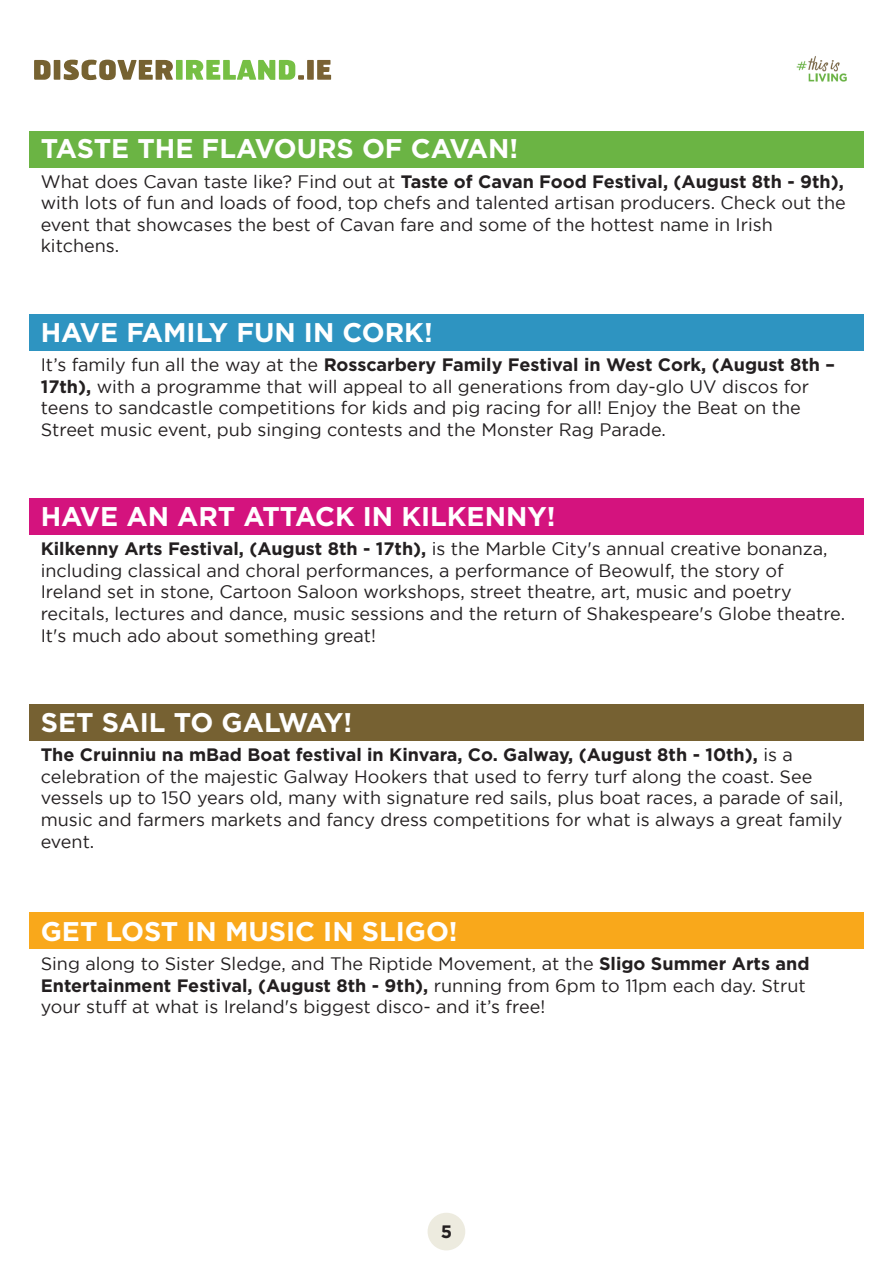
<style>
.page{position:relative;width:893px;height:1263px;background:#fff}
.page>*{position:absolute;margin:0;border:0;box-sizing:border-box;transform-origin:0 0}
.t1{font:700 27px "Gotham";color:#fff}
.t2{font:18px/21.6px "Gotham";color:#231f20}
.t3{font:700 18px "Gotham";color:#231f20}
.s1{font-weight:700}
</style>
<div class="page">
<div style="left:29px;top:131px;width:835px;height:36px;background:#6bb444"></div>
<div style="left:29px;top:314px;width:835px;height:37px;background:#2e94c1"></div>
<div style="left:29px;top:498px;width:835px;height:37px;background:#d4137e"></div>
<div style="left:29px;top:704px;width:835px;height:37px;background:#766132"></div>
<div style="left:29px;top:912px;width:835px;height:36px;background:#f9a81b"></div>
<img style="left:796px;top:56px;width:51px;height:26px">
<svg style="left:34px;top:60px;width:297px;height:20px"></svg>
<div style="left:428px;top:1213px;width:37px;height:37px;background:#edebdf;border-radius:50%"></div>
<h1 class="t1" style="left:41px;top:131px;width:479px">TASTE THE FLAVOURS OF CAVAN!</h1>
<p class="t2" style="left:41px;top:170px;width:807px">What does Cavan taste like? Find out at <span class="s1">Taste of Cavan Food Festival, (August 8th - 9th), </span>with lots of fun and loads of food, top chefs and talented artisan producers. Check out the event that showcases the best of Cavan fare and some of the hottest name in Irish kitchens.</p>
<h1 class="t1" style="left:41px;top:315px;width:393px">HAVE FAMILY FUN IN CORK!</h1>
<p class="t2" style="left:41px;top:354px;width:796px">It’s family fun all the way at the <span class="s1">Rosscarbery Family Festival in West Cork, (August 8th – 17th),</span> with a programme that will appeal to all generations from day-glo UV discos for teens to sandcastle competitions for kids and pig racing for all! Enjoy the Beat on the Street music event, pub singing contests and the Monster Rag Parade.</p>
<h1 class="t1" style="left:41px;top:499px;width:516px">HAVE AN ART ATTACK IN KILKENNY!</h1>
<p class="t2" style="left:41px;top:538px;width:806px"><span class="s1">Kilkenny Arts Festival, (August 8th - 17th),</span> is the Marble City's annual creative bonanza, including classical and choral performances, a performance of Beowulf, the story of Ireland set in stone, Cartoon Saloon workshops, street theatre, art, music and poetry recitals, lectures and dance, music sessions and the return of Shakespeare's Globe theatre.<br>It's much ado about something great!</p>
<h1 class="t1" style="left:41px;top:705px;width:313px">SET SAIL TO GALWAY!</h1>
<p class="t2" style="left:41px;top:744px;width:804px"><span class="s1">The Cruinniu na mBad Boat festival in Kinvara, Co. Galway, (August 8th - 10th),</span> is a celebration of the majestic Galway Hookers that used to ferry turf along the coast. See vessels up to 150 years old, many with signature red sails, plus boat races, a parade of sail, music and farmers markets and fancy dress competitions for what is always a great family event.</p>
<h1 class="t1" style="left:41px;top:914px;width:418px">GET LOST IN MUSIC IN SLIGO!</h1>
<p class="t2" style="left:41px;top:953px;width:770px">Sing along to Sister Sledge, and The Riptide Movement, at the <span class="s1">Sligo Summer Arts and<br>Entertainment Festival, (August 8th - 9th),</span> running from 6pm to 11pm each day. Strut your stuff at what is Ireland's biggest disco- and it’s free!</p>
<p class="t3" style="left:441px;top:1219px;width:13px">5</p>
</div>
